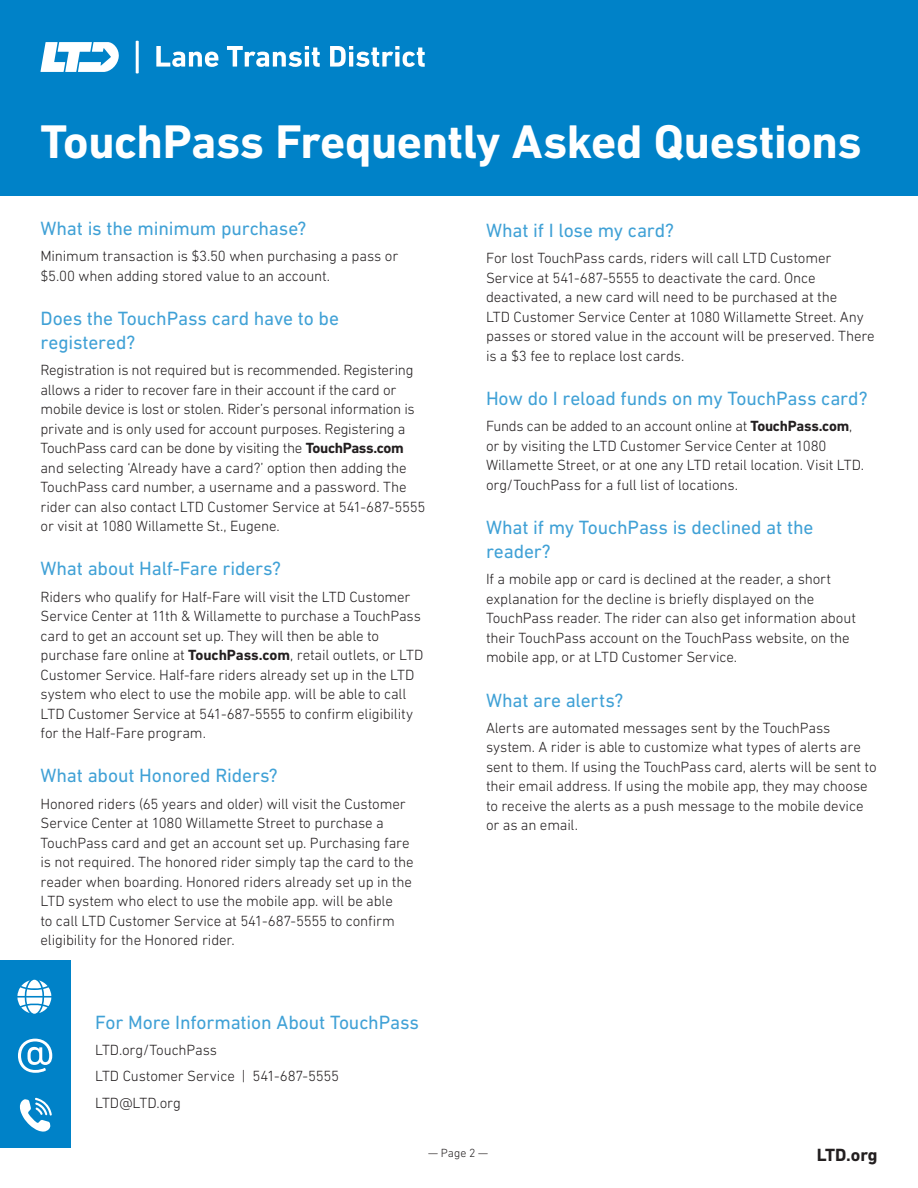
<style>
.page{position:relative;width:918px;height:1188px;background:#fff}
.page>*{position:absolute;margin:0;border:0;box-sizing:border-box;transform-origin:0 0}
.t1{font:700 48px "DIN Next LT Pro";letter-spacing:-.01em;color:#fff}
.Sub_Header{font:19.5px/24px "DIN Next LT Pro";letter-spacing:-.005em;color:#40a1d6}
.t2{font:700 18px "DIN Next LT Pro";letter-spacing:-.01em;color:#231f20}
.Body{font:300 15px/19.5px "DIN Next LT Pro";letter-spacing:-.01em;color:#231f20}
.Contact_Info{font:300 15px "DIN Next LT Pro";letter-spacing:-.01em;color:#231f20}
.t3{font:300 12px "DIN Next LT Pro";color:#231f20}
.s1{font-weight:700}
</style>
<div class="page">
<div style="left:0;top:961px;width:70px;height:187px;background:#0082c8"></div>
<svg style="left:17px;top:980px;width:34px;height:34px"></svg>
<svg style="left:20px;top:1098px;width:32px;height:34px"></svg>
<svg style="left:18px;top:1039px;width:34px;height:34px"></svg>
<div style="left:0;top:0;width:918px;height:195px;background:#0082c8"></div>
<svg style="left:40px;top:42px;width:79px;height:30px"></svg>
<svg style="left:136px;top:41px;width:3px;height:32px"></svg>
<svg style="left:156px;top:46px;width:62px;height:21px"></svg>
<svg style="left:227px;top:46px;width:93px;height:21px"></svg>
<svg style="left:330px;top:46px;width:95px;height:21px"></svg>
<p class="t1" style="left:40px;top:113px;width:823px">TouchPass Frequently Asked Questions</p>
<p class="Sub_Header" style="left:40px;top:216px;width:267px">What is the minimum purchase?</p>
<p class="Body" style="left:40px;top:246px;width:359px">Minimum transaction is $3.50 when purchasing a pass or $5.00 when adding stored value to an account.</p>
<p class="Sub_Header" style="left:40px;top:306px;width:300px">Does the TouchPass card have to be registered?</p>
<p class="Body" style="left:40px;top:360px;width:386px">Registration is not required but is recommended. Registering allows a rider to recover fare in their account if the card or mobile device is lost or stolen. Rider’s personal information is private and is only used for account purposes. Registering a TouchPass card can be done by visiting the <span class="s1">TouchPass.com </span>and selecting ‘Already have a card?’ option then adding the TouchPass card number, a username and a password. The rider can also contact LTD Customer Service at 541-687-5555 or visit at 1080 Willamette St., Eugene.</p>
<p class="Sub_Header" style="left:40px;top:557px;width:242px">What about Half-Fare riders?</p>
<p class="Body" style="left:40px;top:587px;width:385px">Riders who qualify for Half-Fare will visit the LTD Customer Service Center at 11th &amp; Willamette to purchase a TouchPass card to get an account set up. They will then be able to purchase fare online at <span class="s1">TouchPass.com</span>, retail outlets, or LTD Customer Service. Half-fare riders already set up in the LTD system who elect to use the mobile app. will be able to call LTD Customer Service at 541-687-5555 to confirm eligibility for the Half-Fare program.</p>
<p class="Sub_Header" style="left:40px;top:764px;width:239px">What about Honored Riders?</p>
<p class="Body" style="left:40px;top:794px;width:375px">Honored riders (65 years and older) will visit the Customer Service Center at 1080 Willamette Street to purchase a TouchPass card and get an account set up. Purchasing fare is not required. The honored rider simply tap the card to the reader when boarding. Honored riders already set up in the LTD system who elect to use the mobile app. will be able<br>to call LTD Customer Service at 541-687-5555 to confirm eligibility for the Honored rider.</p>
<p class="Sub_Header" style="left:95px;top:1010px;width:326px">For More Information About TouchPass</p>
<p class="Contact_Info" style="left:95px;top:1041px;width:124px">LTD.org/TouchPass</p>
<p class="Contact_Info" style="left:95px;top:1068px;width:246px">LTD Customer Service | 541-687-5555</p>
<p class="Contact_Info" style="left:95px;top:1094px;width:87px">LTD@LTD.org</p>
<p class="Sub_Header" style="left:486px;top:218px;width:190px">What if I lose my card?</p>
<p class="Body" style="left:486px;top:248px;width:390px">For lost TouchPass cards, riders will call LTD Customer Service at 541-687-5555 to deactivate the card. Once deactivated, a new card will need to be purchased at the<br>LTD Customer Service Center at 1080 Willamette Street. Any passes or stored value in the account will be preserved. There is a $3 fee to replace lost cards.</p>
<p class="Sub_Header" style="left:486px;top:386px;width:383px">How do I reload funds on my TouchPass card?</p>
<p class="Body" style="left:486px;top:416px;width:380px">Funds can be added to an account online at <span class="s1">TouchPass.com</span>, or by visiting the LTD Customer Service Center at 1080<br>Willamette Street, or at one any LTD retail location. Visit LTD. org/TouchPass for a full list of locations.</p>
<p class="Sub_Header" style="left:486px;top:515px;width:329px">What if my TouchPass is declined at the reader?</p>
<p class="Body" style="left:486px;top:569px;width:372px">If a mobile app or card is declined at the reader, a short explanation for the decline is briefly displayed on the TouchPass reader. The rider can also get information about their TouchPass account on the TouchPass website, on the mobile app, or at LTD Customer Service.</p>
<p class="Sub_Header" style="left:486px;top:688px;width:139px">What are alerts?</p>
<p class="Body" style="left:486px;top:718px;width:392px">Alerts are automated messages sent by the TouchPass system. A rider is able to customize what types of alerts are sent to them. If using the TouchPass card, alerts will be sent to their email address. If using the mobile app, they may choose to receive the alerts as a push message to the mobile device or as an email.</p>
<p class="t3" style="left:428px;top:1146px;width:61px">— Page 2 —</p>
<p class="t2" style="left:817px;top:1144px;width:62px">LTD.org</p>
</div>
